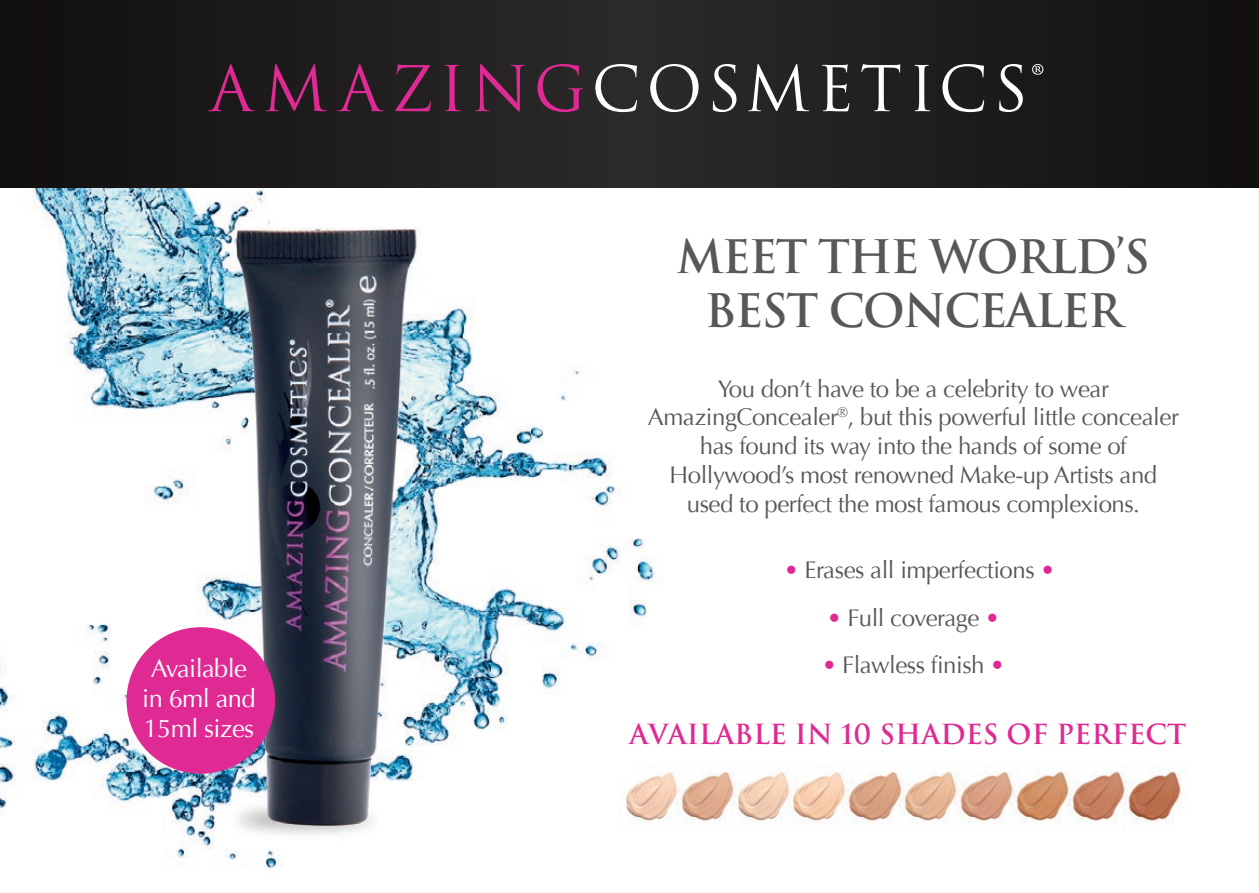
<style>
.page{position:relative;width:1259px;height:893px;background:#fff}
.page>*{position:absolute;margin:0;border:0;box-sizing:border-box;transform-origin:0 0}
.t1{font:700 45px/54px "Trajan";letter-spacing:-.035em;color:#57585a;text-align:center}
.t2{font:700 27px "Trajan";color:#de2a92}
.t3{font:25.5px/30px "Optima";letter-spacing:-.025em;color:#fff;text-align:center}
.t4{font:24px/28.8px "Optima";letter-spacing:-.02em;color:#57585a;text-align:center}
.s1{color:#de2a92}
</style>
<div class="page">
<img style="left:0;top:188px;width:655px;height:681px">
<div style="left:127px;top:627px;width:148px;height:147px;background:#de2a92;border-radius:50%"></div>
<div style="left:0;top:0;width:1259px;height:188px;background:linear-gradient(to right,#1e1c1c,#1e1d1d)"></div>
<svg style="left:208px;top:64px;width:47px;height:47px;background:#3f1b2f"></svg>
<svg style="left:266px;top:64px;width:61px;height:47px;background:#4b1e38"></svg>
<svg style="left:337px;top:64px;width:47px;height:47px;background:#431f34"></svg>
<svg style="left:395px;top:64px;width:36px;height:47px;background:#51223d"></svg>
<svg style="left:445px;top:65px;width:15px;height:46px"></svg>
<svg style="left:475px;top:64px;width:49px;height:48px;background:#53253f"></svg>
<svg style="left:537px;top:64px;width:46px;height:48px;background:#51273f"></svg>
<svg style="left:595px;top:64px;width:42px;height:48px"></svg>
<svg style="left:650px;top:64px;width:48px;height:48px"></svg>
<svg style="left:713px;top:64px;width:23px;height:48px"></svg>
<svg style="left:748px;top:64px;width:61px;height:47px"></svg>
<svg style="left:822px;top:64px;width:27px;height:47px"></svg>
<svg style="left:861px;top:64px;width:39px;height:47px"></svg>
<svg style="left:914px;top:65px;width:16px;height:46px"></svg>
<svg style="left:942px;top:64px;width:42px;height:48px"></svg>
<svg style="left:999px;top:64px;width:23px;height:48px"></svg>
<svg style="left:1032px;top:64px;width:11px;height:11px"></svg>
<img style="left:619px;top:763px;width:56px;height:66px">
<img style="left:675px;top:771px;width:56px;height:50px">
<img style="left:731px;top:771px;width:56px;height:50px">
<img style="left:787px;top:771px;width:56px;height:51px">
<img style="left:843px;top:771px;width:55px;height:51px">
<img style="left:898px;top:771px;width:56px;height:52px">
<img style="left:954px;top:771px;width:56px;height:51px">
<img style="left:1010px;top:771px;width:56px;height:51px">
<img style="left:1066px;top:771px;width:56px;height:52px">
<img style="left:1122px;top:771px;width:60px;height:58px">
<p class="t3" style="left:142px;top:653px;width:115px">Available in 6ml and<br>15ml sizes</p>
<h1 class="t1" style="left:677px;top:230px;width:475px">MEET THE WORLD’S<br>BEST CONCEALER</h1>
<p class="t4" style="left:648px;top:374px;width:532px">You don’t have to be a celebrity to wear AmazingConcealer<sup>®</sup>, but this powerful little concealer has found its way into the hands of some of Hollywood’s most renowned Make-up Artists and used to perfect the most famous complexions.</p>
<p class="t4" style="left:784px;top:556px;width:272px"><span class="s1">•</span> Erases all imperfections <span class="s1">•</span></p>
<p class="t4" style="left:827px;top:603px;width:174px"><span class="s1">•</span> Full coverage <span class="s1">•</span></p>
<p class="t4" style="left:822px;top:651px;width:184px"><span class="s1">•</span> Flawless finish <span class="s1">•</span></p>
<p class="t2" style="left:629px;top:717px;width:558px">AVAILABLE IN 10 SHADES OF PERFECT</p>
</div>
